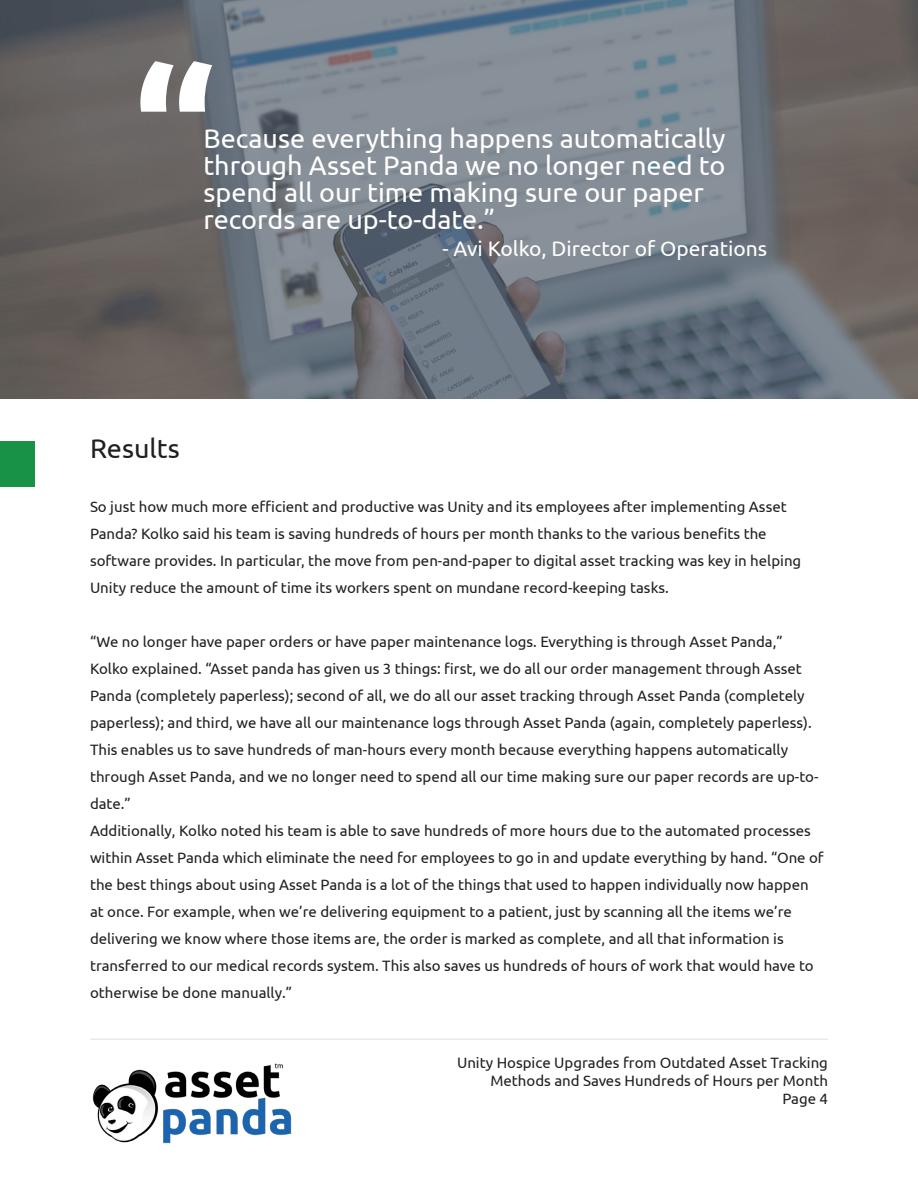
<style>
.page{position:relative;width:918px;height:1188px;background:#fff}
.page>*{position:absolute;margin:0;border:0;box-sizing:border-box;transform-origin:0 0}
.t1{font:700 180px "Ubuntu";color:#fff}
.t2{font:27px/27px "Ubuntu";color:#fff}
.t3{font:27px "Ubuntu";color:#231f20}
.t4{font:21px "Ubuntu";color:#fff}
.t5{font:15px/27px "Ubuntu";color:#231f20}
</style>
<div class="page">
<img style="left:92px;top:1063px;width:200px;height:81px">
<hr style="left:90px;top:1038px;width:738px;height:2px;background:#231f20">
<div style="left:0;top:441px;width:34px;height:46px;background:#189246"></div>
<svg style="left:0;top:1px;width:918px;height:398px;background:#6f7379"></svg>
<h2 class="t1" style="left:133px;top:28px;width:83px">“</h2>
<p class="t2" style="left:203px;top:124px;width:524px">Because everything happens automatically through Asset Panda we no longer need to spend all our time making sure our paper records are up-to-date.”</p>
<p class="t4" style="left:442px;top:236px;width:326px">- Avi Kolko, Director of Operations</p>
<p class="t3" style="left:90px;top:432px;width:91px">Results</p>
<p class="t5" style="left:90px;top:493px;width:713px">So just how much more efficient and productive was Unity and its employees after implementing Asset Panda? Kolko said his team is saving hundreds of hours per month thanks to the various benefits the software provides. In particular, the move from pen-and-paper to digital asset tracking was key in helping Unity reduce the amount of time its workers spent on mundane record-keeping tasks.</p>
<p class="t5" style="left:90px;top:628px;width:730px">“We no longer have paper orders or have paper maintenance logs. Everything is through Asset Panda,” Kolko explained. “Asset panda has given us 3 things: first, we do all our order management through Asset Panda (completely paperless); second of all, we do all our asset tracking through Asset Panda (completely paperless); and third, we have all our maintenance logs through Asset Panda (again, completely paperless).<br>This enables us to save hundreds of man-hours every month because everything happens automatically through Asset Panda, and we no longer need to spend all our time making sure our paper records are up-to&shy;date.”</p>
<p class="t5" style="left:90px;top:817px;width:735px">Additionally, Kolko noted his team is able to save hundreds of more hours due to the automated processes within Asset Panda which eliminate the need for employees to go in and update everything by hand. “One of the best things about using Asset Panda is a lot of the things that used to happen individually now happen at once. For example, when we’re delivering equipment to a patient, just by scanning all the items we’re delivering we know where those items are, the order is marked as complete, and all that information is transferred to our medical records system. This also saves us hundreds of hours of work that would have to otherwise be done manually.”</p>
<p class="t5" style="left:457px;top:1053px;width:372px;line-height:18px;text-align:right">Unity Hospice Upgrades from Outdated Asset Tracking<br>Methods and Saves Hundreds of Hours per Month<br>Page 4</p>
</div>
